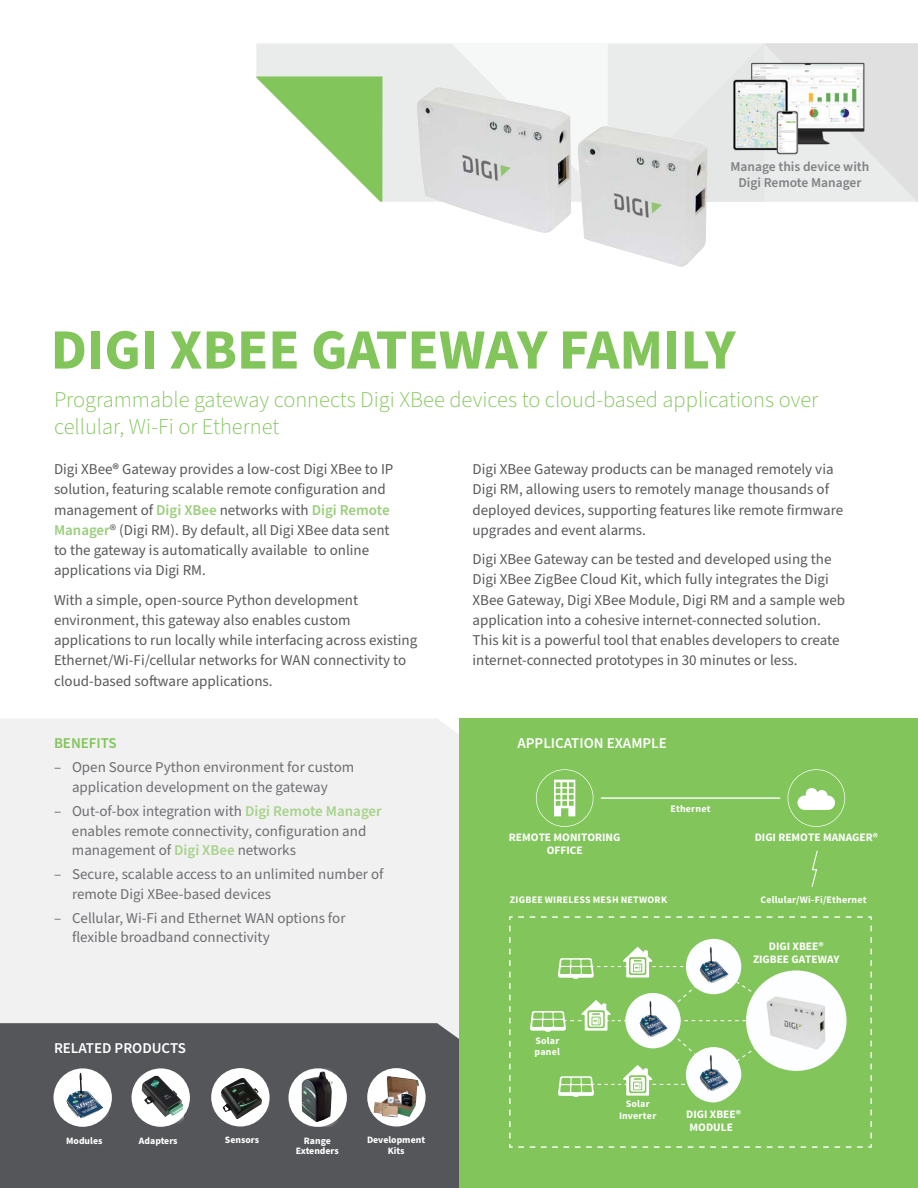
<style>
.page{position:relative;width:918px;height:1188px;background:#fff}
.page>*{position:absolute;margin:0;border:0;box-sizing:border-box;transform-origin:0 0}
.t1{font:700 57px "Source Sans Pro";color:#82c55b}
.Product_Description{font:300 22.5px/27px "Source Sans Pro";color:#82c55b}
.Body_Copy{font:15px/20.2px "Source Sans Pro";color:#58595b}
.Bullets{font:15px/19.5px "Source Sans Pro";color:#6d6e71}
.t2{font:600 15px "Source Sans Pro";color:#fff}
.t3{font:600 15px "Source Sans Pro";color:#82c55b}
.t4{font:600 13.5px/16.5px "Source Sans Pro";color:#808285;text-align:center}
.t5{font:700 11.4px/12.8px "Source Sans Pro";color:#fff;text-align:center}
.t6{font:700 10.05px/11.4px "Source Sans Pro";letter-spacing:.02em;color:#fff;text-align:center}
.t7{font:700 9.75px/10.5px "Source Sans Pro";color:#fff;text-align:center}
.s1{font-weight:600}
.s2{font-weight:600;color:#9bce7c}
.s3{font-weight:600;color:#a7d38b}
</style>
<div class="page">
<div style="left:459px;top:718px;width:459px;height:470px;background:#82c55b"></div>
<div style="left:0;top:719px;width:459px;height:304px;background:#f1f1f2"></div>
<div style="left:0;top:1023px;width:459px;height:165px;background:#54565a"></div>
<svg style="left:256px;top:44px;width:195px;height:158px;background:#e6e8e7"></svg>
<svg style="left:256px;top:76px;width:126px;height:126px"></svg>
<svg style="left:451px;top:43px;width:467px;height:159px"></svg>
<img style="left:731px;top:60px;width:135px;height:96px">
<svg style="left:811px;top:850px;width:7px;height:37px"></svg>
<hr style="left:601px;top:797px;width:179px;height:2px;background:#fff">
<svg style="left:788px;top:769px;width:57px;height:58px"></svg>
<svg style="left:536px;top:769px;width:57px;height:58px"></svg>
<svg style="left:509px;top:916px;width:363px;height:232px"></svg>
<img style="left:756px;top:987px;width:81px;height:70px">
<div style="left:132px;top:1068px;width:58px;height:59px;background:#fff;border-radius:50%"></div>
<div style="left:289px;top:1068px;width:58px;height:59px;background:#fff;border-radius:50%"></div>
<div style="left:54px;top:1068px;width:58px;height:59px;background:#fff;border-radius:50%"></div>
<svg style="left:61px;top:1068px;width:47px;height:54px"></svg>
<img style="left:66px;top:1073px;width:37px;height:45px">
<div style="left:211px;top:1068px;width:59px;height:59px;background:#fff;border-radius:50%"></div>
<img style="left:417px;top:87px;width:22px;height:72px">
<svg style="left:139px;top:1125px;width:44px;height:1px"></svg>
<svg style="left:133px;top:1076px;width:50px;height:49px"></svg>
<svg style="left:143px;top:1076px;width:12px;height:8px"></svg>
<div style="left:367px;top:1068px;width:59px;height:59px;background:#fff;border-radius:50%"></div>
<svg style="left:302px;top:1068px;width:36px;height:58px"></svg>
<img style="left:302px;top:1071px;width:31px;height:51px">
<svg style="left:217px;top:1072px;width:52px;height:53px"></svg>
<img style="left:221px;top:1078px;width:41px;height:41px">
<svg style="left:373px;top:1074px;width:48px;height:46px"></svg>
<img style="left:374px;top:1076px;width:45px;height:41px">
<p class="t4" style="left:731px;top:158px;width:140px">Manage this device with<br>Digi Remote Manager</p>
<p class="t1" style="left:51px;top:311px;width:686px">DIGI XBEE GATEWAY FAMILY</p>
<p class="Product_Description" style="left:54px;top:387px;width:766px">Programmable gateway connects Digi XBee devices to cloud-based applications over cellular, Wi-Fi or Ethernet</p>
<p class="Body_Copy" style="left:54px;top:459px;width:341px">Digi XBee<span class="s1">®</span> Gateway provides a low-cost Digi XBee to IP solution, featuring scalable remote configuration and management of <span class="s2">Digi XBee</span> networks with <span class="s2">Digi Remote Manager</span>® (Digi RM). By default, all Digi XBee data sent to the gateway is automatically available to online applications via Digi RM.</p>
<p class="Body_Copy" style="left:54px;top:590px;width:365px">With a simple, open-source Python development environment, this gateway also enables custom applications to run locally while interfacing across existing Ethernet/Wi-Fi/cellular networks for WAN connectivity to cloud-based software applications.</p>
<p class="Body_Copy" style="left:472px;top:459px;width:372px">Digi XBee Gateway products can be managed remotely via Digi RM, allowing users to remotely manage thousands of deployed devices, supporting features like remote firmware upgrades and event alarms.</p>
<p class="Body_Copy" style="left:472px;top:549px;width:374px">Digi XBee Gateway can be tested and developed using the Digi XBee ZigBee Cloud Kit, which fully integrates the Digi XBee Gateway, Digi XBee Module, Digi RM and a sample web application into a cohesive internet-connected solution.<br>This kit is a powerful tool that enables developers to create internet-connected prototypes in 30 minutes or less.</p>
<p class="t3" style="left:54px;top:733px;width:64px">BENEFITS</p>
<p class="Bullets" style="left:54px;top:758px;width:302px;text-align:center">– Open Source Python environment for custom application development on the gateway</p>
<p class="Bullets" style="left:72px;top:802px;width:311px;text-indent:-18px">– Out-of-box integration with <span class="s3">Digi Remote Manager </span>enables remote connectivity, configuration and management of <span class="s3">Digi XBee</span> networks</p>
<p class="Bullets" style="left:72px;top:865px;width:313px;text-indent:-18px">– Secure, scalable access to an unlimited number of remote Digi XBee-based devices</p>
<p class="Bullets" style="left:72px;top:908px;width:275px;text-indent:-18px">– Cellular, Wi-Fi and Ethernet WAN options for flexible broadband connectivity</p>
<p class="t2" style="left:54px;top:1038px;width:134px">RELATED PRODUCTS</p>
<p class="t7" style="left:66px;top:1135px;width:38px">Modules</p>
<p class="t7" style="left:225px;top:1135px;width:36px">Sensors</p>
<p class="t7" style="left:367px;top:1135px;width:60px">Development<br>Kits</p>
<p class="t7" style="left:139px;top:1135px;width:40px">Adapters</p>
<p class="t7" style="left:296px;top:1135px;width:44px">Range<br>Extenders</p>
<p class="t2" style="left:518px;top:733px;width:151px">APPLICATION EXAMPLE</p>
<p class="t5" style="left:509px;top:832px;width:113px">REMOTE MONITORING<br>OFFICE</p>
<p class="t6" style="left:670px;top:803px;width:42px">Ethernet</p>
<p class="t6" style="left:510px;top:894px;width:159px">ZIGBEE WIRELESS MESH NETWORK</p>
<p class="t5" style="left:755px;top:832px;width:125px">DIGI REMOTE MANAGER®</p>
<p class="t6" style="left:761px;top:894px;width:108px">Cellular/Wi-Fi/Ethernet</p>
<p class="t5" style="left:753px;top:940px;width:88px">DIGI XBEE®<br>ZIGBEE GATEWAY</p>
<p class="t6" style="left:535px;top:1035px;width:27px;text-align:left">Solar panel</p>
<p class="t6" style="left:619px;top:1099px;width:39px">Solar<br>Inverter</p>
<p class="t5" style="left:686px;top:1109px;width:56px;text-align:left">DIGI XBEE®<br>MODULE</p>
</div>
